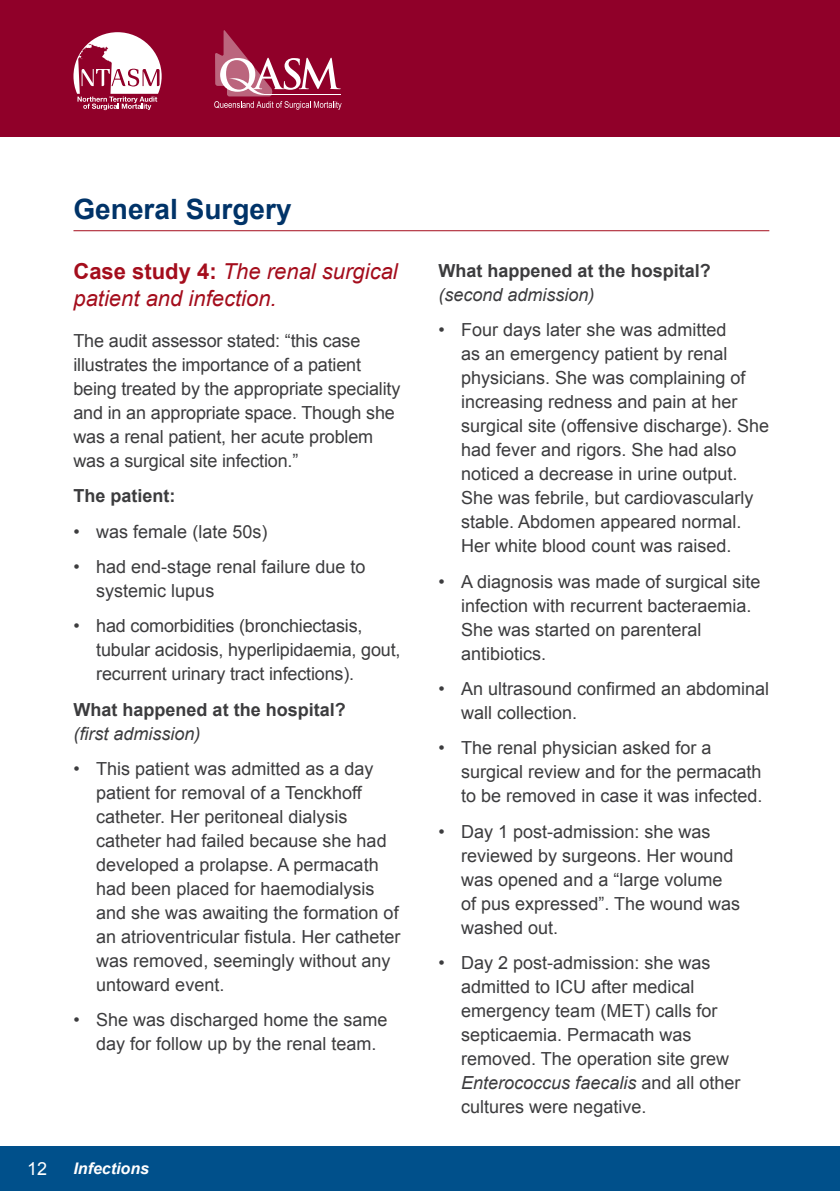
<style>
.page{position:relative;width:840px;height:1191px;background:#fff}
.page>*{position:absolute;margin:0;border:0;box-sizing:border-box;transform-origin:0 0}
.Heading{font:700 28px "Arial";color:#003368}
.SubHeading{font:italic 22px/26.4px "Arial";color:#a40d1c}
.Bullet{font:18px/24px "Arial";color:#3c3c3e}
.Body{font:18px/24px "Arial";letter-spacing:-.01em;color:#3c3c3e}
.Body-2{font:700 18px/24px "Arial";color:#3c3c3e}
.t1{font:18px "Arial";color:#fff}
.t2{font:italic 700 16px "Arial";color:#fff}
.s1{font-weight:700;font-style:normal}
.s2{font-weight:400;font-style:italic}
.s3{font-style:italic}
</style>
<div class="page">
<div style="left:0;top:0;width:839px;height:136px;background:#900029"></div>
<svg style="left:73px;top:32px;width:88px;height:78px"></svg>
<svg style="left:214px;top:30px;width:127px;height:80px"></svg>
<hr style="left:264px;top:94px;width:76px;height:1px;background:#fff">
<div style="left:0;top:1146px;width:839px;height:45px;background:#00508b"></div>
<hr style="left:73px;top:230px;width:695px;height:1px;background:#a40d1c">
<p class="Heading" style="left:73px;top:193px;width:219px">General Surgery</p>
<p class="SubHeading" style="left:73px;top:258px;width:326px"><span class="s1">Case study 4:</span> The renal surgical patient and infection.</p>
<p class="Body" style="left:73px;top:328px;width:328px">The audit assessor stated: “this case illustrates the importance of a patient being treated by the appropriate speciality and in an appropriate space. Though she was a renal patient, her acute problem was a surgical site infection.”</p>
<p class="Body-2" style="left:73px;top:484px;width:104px">The patient:</p>
<p class="Bullet" style="left:73px;top:519px;width:195px">• was female (late 50s)</p>
<p class="Bullet" style="left:96px;top:554px;width:271px;text-indent:-23px">• had end-stage renal failure due to systemic lupus</p>
<p class="Bullet" style="left:96px;top:614px;width:306px;text-indent:-23px">• had comorbidities (bronchiectasis, tubular acidosis, hyperlipidaemia, gout, recurrent urinary tract infections).</p>
<p class="Body-2" style="left:73px;top:697px;width:274px">What happened at the hospital? <span class="s2">(first admission)</span></p>
<p class="Bullet" style="left:96px;top:756px;width:306px;text-indent:-23px">• This patient was admitted as a day patient for removal of a Tenckhoff catheter. Her peritoneal dialysis catheter had failed because she had developed a prolapse. A permacath had been placed for haemodialysis and she was awaiting the formation of an atrioventricular fistula. Her catheter was removed, seemingly without any untoward event.</p>
<p class="Bullet" style="left:96px;top:1008px;width:293px;text-indent:-23px">• She was discharged home the same day for follow up by the renal team.</p>
<p class="t1" style="left:27px;top:1158px;width:22px">12</p>
<p class="t2" style="left:73px;top:1159px;width:77px">Infections</p>
<p class="Body-2" style="left:438px;top:258px;width:274px">What happened at the hospital? <span class="s2">(second admission)</span></p>
<p class="Bullet" style="left:461px;top:318px;width:309px;text-indent:-23px">• Four days later she was admitted<br>as an emergency patient by renal physicians. She was complaining of increasing redness and pain at her surgical site (offensive discharge). She had fever and rigors. She had also noticed a decrease in urine output.<br>She was febrile, but cardiovascularly stable. Abdomen appeared normal.<br>Her white blood count was raised.</p>
<p class="Bullet" style="left:461px;top:569px;width:301px;text-indent:-23px">• A diagnosis was made of surgical site infection with recurrent bacteraemia.<br>She was started on parenteral antibiotics.</p>
<p class="Bullet" style="left:461px;top:677px;width:309px;text-indent:-23px">• An ultrasound confirmed an abdominal wall collection.</p>
<p class="Bullet" style="left:461px;top:736px;width:303px;text-indent:-23px">• The renal physician asked for a surgical review and for the permacath to be removed in case it was infected.</p>
<p class="Bullet" style="left:461px;top:819px;width:280px;text-indent:-23px">• Day 1 post-admission: she was reviewed by surgeons. Her wound was opened and a “large volume of pus expressed”. The wound was washed out.</p>
<p class="Bullet" style="left:461px;top:951px;width:281px;text-indent:-23px">• Day 2 post-admission: she was admitted to ICU after medical emergency team (MET) calls for septicaemia. Permacath was removed. The operation site grew<br><span class="s3">Enterococcus faecalis</span> and all other cultures were negative.</p>
</div>
